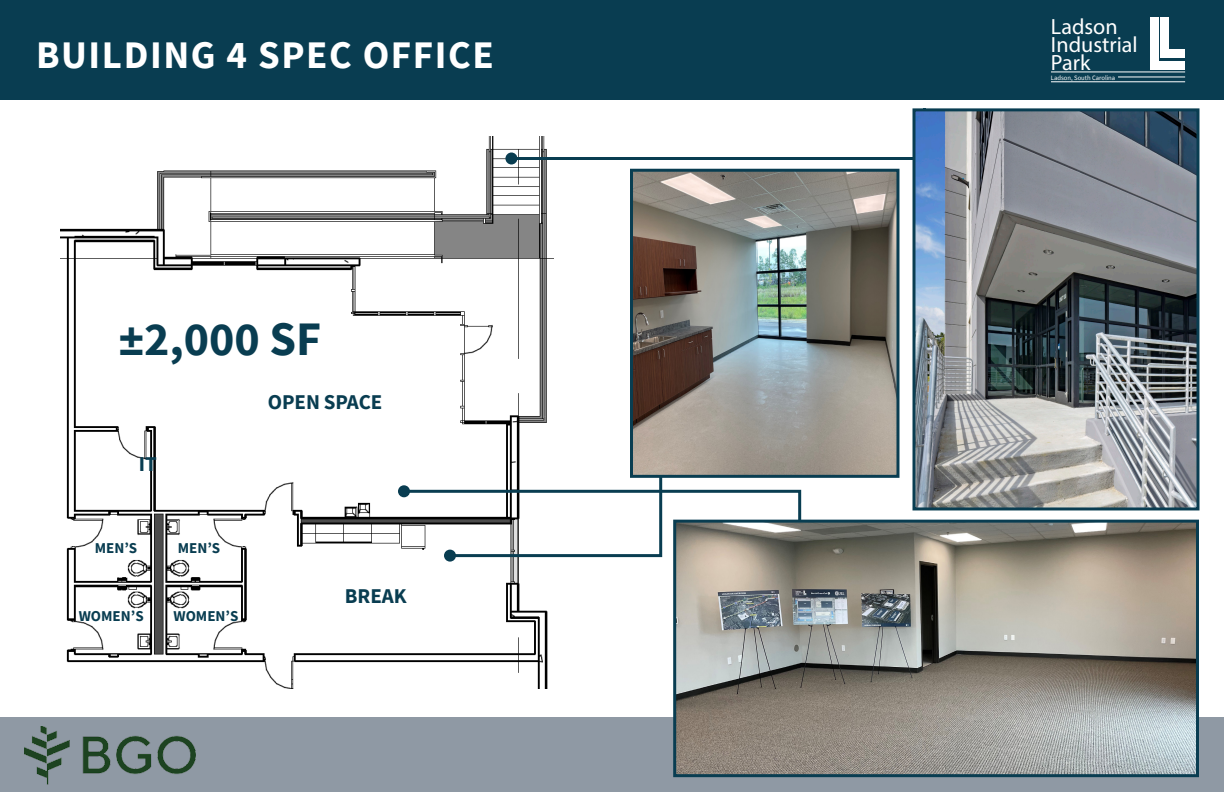
<style>
.page{position:relative;width:1224px;height:792px;background:#fff}
.page>*{position:absolute;margin:0;border:0;box-sizing:border-box;transform-origin:0 0}
.t1{font:700 48px "Source Sans Pro";color:#093d51}
.t2{font:700 39px "Source Sans Pro";letter-spacing:.04em;color:#fff}
.t3{font:22.1px/17.7px "Myriad Pro";color:#fff}
.t4{font:700 21px "Source Sans Pro";color:#093d51}
.t5{font:700 15px "Source Sans Pro";color:#093d51}
.t6{font:6.6px "Source Sans Pro";color:#fff}
</style>
<div class="page">
<img style="left:60px;top:136px;width:493px;height:552px">
<div style="left:0;top:0;width:612px;height:100px;background:#093d51"></div>
<div style="left:612px;top:0;width:612px;height:100px;background:#093d51"></div>
<hr style="left:1051px;top:72px;width:134px;height:1px;background:#fff">
<div style="left:1150px;top:17px;width:8px;height:52px;background:#fff"></div>
<div style="left:1150px;top:61px;width:34px;height:8px;background:#fff"></div>
<div style="left:1161px;top:17px;width:8px;height:41px;background:#fff"></div>
<div style="left:1161px;top:49px;width:23px;height:9px;background:#fff"></div>
<hr style="left:1118px;top:77px;width:67px;height:1px;background:#fff">
<hr style="left:1051px;top:82px;width:134px;height:1px;background:#fff">
<div style="left:0;top:717px;width:1224px;height:75px;background:#8f99a4"></div>
<div style="left:106px;top:319px;width:228px;height:74px;background:#fff"></div>
<svg style="left:444px;top:550px;width:12px;height:12px"></svg>
<svg style="left:401px;top:464px;width:402px;height:95px"></svg>
<div style="left:398px;top:485px;width:12px;height:12px;background:#093d51;border-radius:50%"></div>
<img style="left:634px;top:173px;width:261px;height:301px">
<div style="left:630px;top:169px;width:269px;height:309px;border:3px solid #093d51"></div>
<svg style="left:508px;top:136px;width:404px;height:26px"></svg>
<div style="left:505px;top:153px;width:12px;height:12px;background:#093d51;border-radius:50%"></div>
<img style="left:916px;top:112px;width:280px;height:394px">
<div style="left:912px;top:108px;width:288px;height:402px;border:3px solid #093d51"></div>
<img style="left:677px;top:524px;width:518px;height:249px">
<div style="left:673px;top:520px;width:526px;height:257px;border:3px solid #093d51"></div>
<img style="left:24px;top:726px;width:171px;height:58px">
<p class="t2" style="left:36px;top:29px;width:459px">BUILDING 4 SPEC OFFICE</p>
<p class="t1" style="left:119px;top:306px;width:204px">±2,000 SF</p>
<p class="t4" style="left:139px;top:450px;width:19px">IT</p>
<p class="t5" style="left:95px;top:538px;width:44px">MEN’S</p>
<p class="t5" style="left:178px;top:538px;width:44px">MEN’S</p>
<p class="t5" style="left:79px;top:606px;width:66px">WOMEN’S</p>
<p class="t5" style="left:174px;top:606px;width:66px">WOMEN’S</p>
<p class="t4" style="left:268px;top:388px;width:116px">OPEN SPACE</p>
<p class="t4" style="left:345px;top:582px;width:64px">BREAK</p>
<p class="t3" style="left:1051px;top:18px;width:88px">Ladson<br>Industrial<br>Park</p>
<p class="t6" style="left:1051px;top:73px;width:66px">Ladson, South Carolina</p>
</div>
